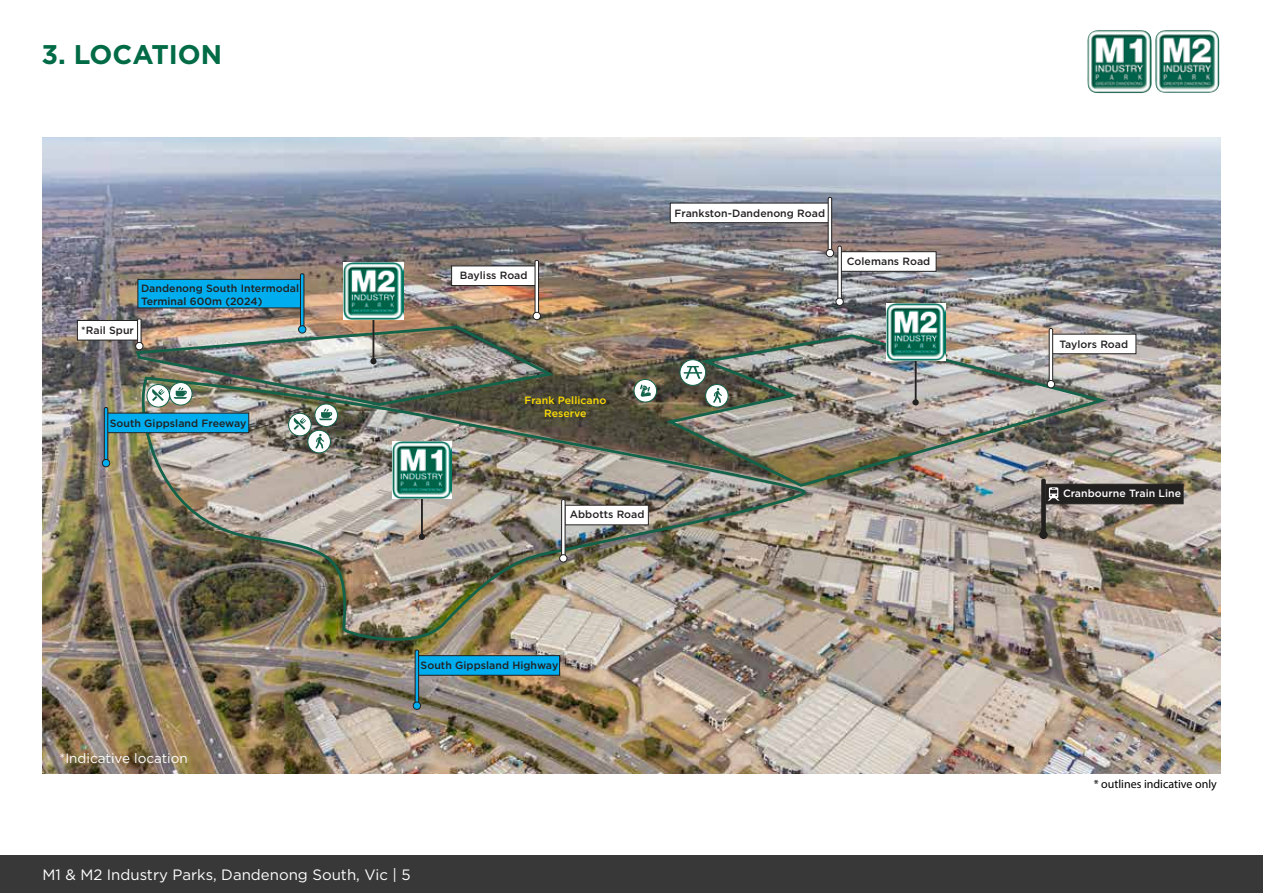
<style>
.page{position:relative;width:1263px;height:893px;background:#fff}
.page>*{position:absolute;margin:0;border:0;box-sizing:border-box;transform-origin:0 0}
.t1{font:700 27px "Gotham";color:#006b45}
.t2{font:15px "Gotham";color:#fff}
.t3{font:13.5px "Gotham";color:#fff}
.t4{font:12px "Myriad Pro";color:#000}
.t5{font:500 10.5px/12.6px "Gotham";letter-spacing:.005em;color:#232020}
.t6{font:500 10.5px/12.6px "Gotham";letter-spacing:.005em;color:#fddc00;text-align:center}
.t7{font:500 10.5px "Gotham";letter-spacing:.005em;color:#fff}
</style>
<div class="page">
<img style="left:43px;top:137px;width:1177px;height:637px">
<img style="left:666px;top:333px;width:446px;height:155px">
<img style="left:344px;top:263px;width:59px;height:48px">
<hr style="left:915px;top:340px;width:1px;height:64px;background:#232020">
<div style="left:912px;top:399px;width:7px;height:6px;background:#232020;border-radius:50%"></div>
<img style="left:886px;top:304px;width:59px;height:57px">
<img style="left:136px;top:375px;width:677px;height:282px">
<hr style="left:421px;top:474px;width:2px;height:64px;background:#232020">
<svg style="left:419px;top:534px;width:6px;height:6px"></svg>
<img style="left:392px;top:449px;width:60px;height:50px">
<div style="left:108px;top:413px;width:141px;height:20px;background:#00adee;border:1px solid #232020"></div>
<div style="left:104px;top:407px;width:4px;height:60px;border:1px solid #232020"></div>
<svg style="left:102px;top:458px;width:8px;height:9px"></svg>
<div style="left:418px;top:655px;width:142px;height:21px;background:#00adee;border:1px solid #232020"></div>
<div style="left:415px;top:650px;width:4px;height:59px;border:1px solid #232020"></div>
<svg style="left:412px;top:701px;width:9px;height:9px"></svg>
<div style="left:565px;top:505px;width:83px;height:20px;background:#fff"></div>
<div style="left:565px;top:505px;width:84px;height:20px;border:1px solid #232020"></div>
<div style="left:561px;top:499px;width:4px;height:60px;border:1px solid #232020"></div>
<svg style="left:559px;top:553px;width:8px;height:10px"></svg>
<div style="left:451px;top:266px;width:84px;height:20px;background:#fff;border:1px solid #232020"></div>
<div style="left:535px;top:260px;width:4px;height:59px;border:1px solid #232020"></div>
<div style="left:138px;top:279px;width:163px;height:29px;background:#00adee;border:1px solid #232020"></div>
<div style="left:300px;top:273px;width:4px;height:60px;border:1px solid #232020"></div>
<div style="left:1045px;top:484px;width:138px;height:20px;background:#232020"></div>
<div style="left:1041px;top:479px;width:4px;height:59px;border:1px solid #232020"></div>
<svg style="left:1039px;top:530px;width:9px;height:9px"></svg>
<div style="left:1052px;top:334px;width:84px;height:20px;background:#fff;border:1px solid #232020"></div>
<div style="left:1049px;top:328px;width:4px;height:60px;border:1px solid #232020"></div>
<svg style="left:1047px;top:379px;width:8px;height:10px"></svg>
<div style="left:841px;top:251px;width:95px;height:21px;background:#fff;border:1px solid #232020"></div>
<hr style="left:838px;top:246px;width:3px;height:59px;background:#fff">
<div style="left:837px;top:246px;width:5px;height:59px;border:1px solid #232020"></div>
<svg style="left:835px;top:297px;width:9px;height:9px"></svg>
<div style="left:670px;top:203px;width:158px;height:20px;background:#fff;border:1px solid #232020"></div>
<div style="left:828px;top:197px;width:4px;height:60px;border:1px solid #232020"></div>
<svg style="left:825px;top:248px;width:9px;height:9px"></svg>
<svg style="left:680px;top:360px;width:26px;height:25px"></svg>
<div style="left:679px;top:359px;width:27px;height:27px;border:1px solid #12634a;border-radius:50%"></div>
<svg style="left:684px;top:366px;width:18px;height:13px"></svg>
<svg style="left:634px;top:379px;width:23px;height:23px"></svg>
<div style="left:634px;top:379px;width:23px;height:23px;border:1px solid #12634a;border-radius:50%"></div>
<svg style="left:640px;top:385px;width:11px;height:12px"></svg>
<div style="left:706px;top:384px;width:22px;height:23px;background:#fff;border-radius:50%"></div>
<div style="left:705px;top:384px;width:24px;height:24px;border:1px solid #12634a;border-radius:50%"></div>
<svg style="left:713px;top:388px;width:9px;height:15px"></svg>
<svg style="left:308px;top:430px;width:22px;height:23px"></svg>
<div style="left:307px;top:430px;width:24px;height:23px;border:1px solid #12634a;border-radius:50%"></div>
<div style="left:77px;top:320px;width:61px;height:20px;background:#fff;border:1px solid #232020"></div>
<img style="left:134px;top:311px;width:424px;height:138px">
<svg style="left:1047px;top:487px;width:13px;height:14px"></svg>
<img style="left:1087px;top:30px;width:65px;height:63px">
<img style="left:1155px;top:30px;width:65px;height:63px">
<div style="left:0;top:855px;width:1263px;height:38px;background:#383839"></div>
<h1 class="t1" style="left:41px;top:37px;width:182px">3. LOCATION</h1>
<p class="t5" style="left:141px;top:282px;width:160px">Dandenong South Intermodal<br>Terminal 600m (2024)</p>
<p class="t5" style="left:81px;top:324px;width:54px">*Rail Spur</p>
<p class="t5" style="left:110px;top:416px;width:138px">South Gippsland Freeway</p>
<p class="t5" style="left:460px;top:269px;width:69px">Bayliss Road</p>
<p class="t5" style="left:674px;top:206px;width:152px">Frankston-Dandenong Road</p>
<p class="t5" style="left:847px;top:255px;width:85px">Colemans Road</p>
<p class="t6" style="left:524px;top:394px;width:83px">Frank Pellicano<br>Reserve</p>
<p class="t5" style="left:570px;top:508px;width:76px">Abbotts Road</p>
<p class="t3" style="left:60px;top:750px;width:130px">*Indicative location</p>
<p class="t5" style="left:421px;top:659px;width:139px">South Gippsland Highway</p>
<h2 class="t2" style="left:43px;top:865px;width:370px">M1 &amp; M2 Industry Parks, Dandenong South, Vic | 5</h2>
<p class="t5" style="left:1059px;top:337px;width:70px">Taylors Road</p>
<p class="t7" style="left:1063px;top:487px;width:120px">Cranbourne Train Line</p>
<p class="t4" style="left:1094px;top:777px;width:125px">* outlines indicative only</p>
</div>
